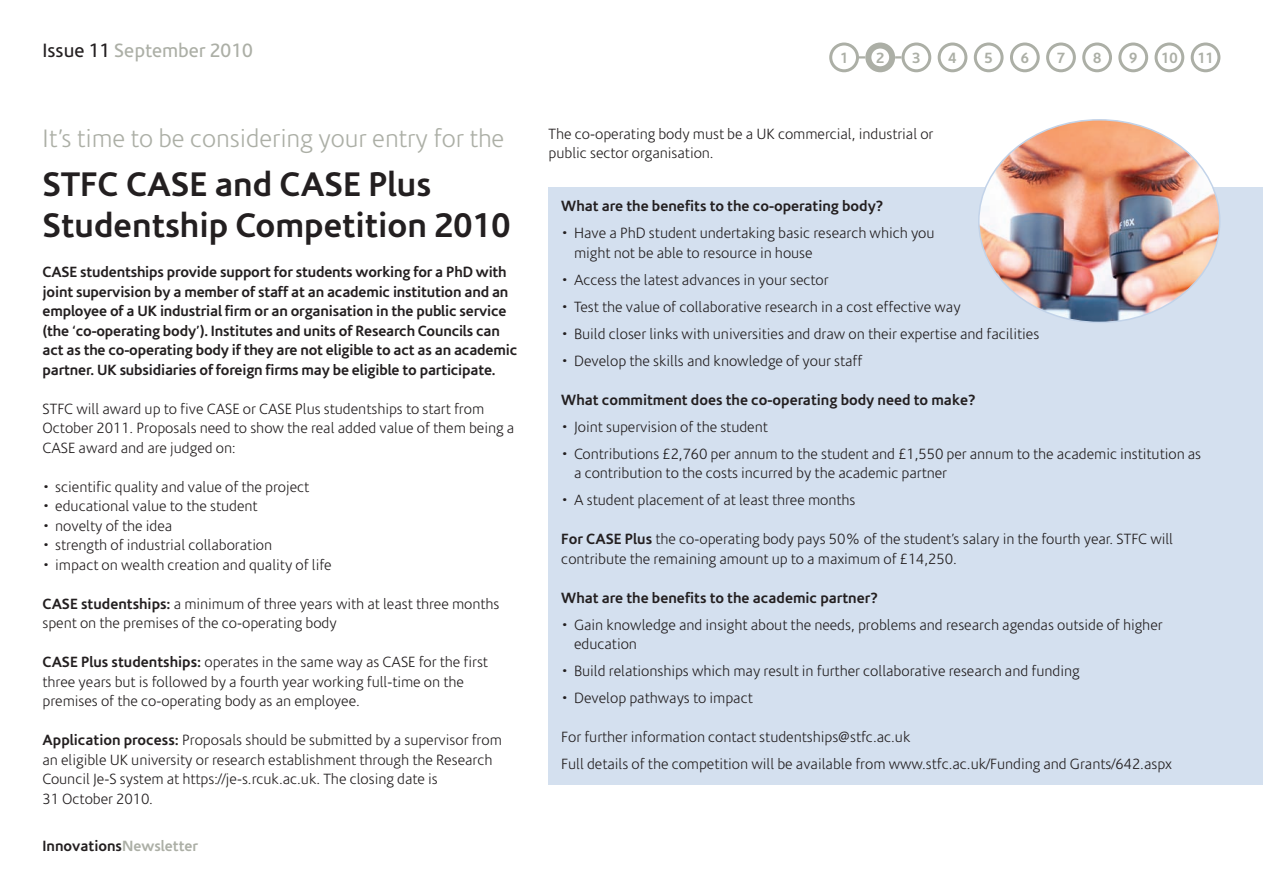
<style>
.page{position:relative;width:1263px;height:893px;background:#fff}
.page>*{position:absolute;margin:0;border:0;box-sizing:border-box;transform-origin:0 0}
.t1{font:700 34.5px/41.4px "Corisande";color:#231f20}
.t2{font:300 25.5px "Corisande";color:#acafa6}
.t3{font:19.5px "Corisande";color:#acafa6}
.t4{font:300 15px/19.5px "Corisande";color:#231f20}
.t5{font:700 15px/19.5px "Corisande";letter-spacing:-.01em;color:#231f20}
.t6{font:700 15px "Corisande";color:#acafa6}
.s1{color:#231f20}
.s2{font-weight:700}
.s3{color:#acafa6}
</style>
<div class="page">
<div style="left:549px;top:187px;width:714px;height:597px;background:#d4e0ef"></div>
<svg style="left:938px;top:43px;width:29px;height:29px"></svg>
<svg style="left:974px;top:43px;width:29px;height:29px"></svg>
<svg style="left:1010px;top:43px;width:30px;height:29px"></svg>
<svg style="left:1046px;top:43px;width:30px;height:29px"></svg>
<svg style="left:1082px;top:43px;width:30px;height:29px"></svg>
<svg style="left:1118px;top:43px;width:30px;height:29px"></svg>
<svg style="left:1154px;top:43px;width:30px;height:29px"></svg>
<svg style="left:1191px;top:43px;width:29px;height:29px"></svg>
<svg style="left:829px;top:43px;width:102px;height:29px"></svg>
<img style="left:978px;top:119px;width:242px;height:204px">
<h3 class="t3" style="left:43px;top:43px;width:212px"><span class="s1">Issue 11</span> September 2010</h3>
<h2 class="t2" style="left:43px;top:128px;width:463px">It’s time to be considering your entry for the</h2>
<h1 class="t1" style="left:43px;top:166px;width:469px">STFC CASE and CASE Plus<br>Studentship Competition 2010</h1>
<p class="t5" style="left:43px;top:263px;width:476px">CASE studentships provide support for students working for a PhD with joint supervision by a member of staff at an academic institution and an employee of a UK industrial firm or an organisation in the public service (the ‘co-operating body’). Institutes and units of Research Councils can act as the co-operating body if they are not eligible to act as an academic partner. UK subsidiaries of foreign firms may be eligible to participate.</p>
<p class="t4" style="left:43px;top:400px;width:473px">STFC will award up to five CASE or CASE Plus studentships to start from<br>October 2011. Proposals need to show the real added value of them being a<br>CASE award and are judged on:</p>
<p class="t4" style="left:43px;top:478px;width:268px">• scientific quality and value of the project</p>
<p class="t4" style="left:43px;top:497px;width:217px">• educational value to the student</p>
<p class="t4" style="left:43px;top:517px;width:131px">• novelty of the idea</p>
<p class="t4" style="left:43px;top:536px;width:231px">• strength of industrial collaboration</p>
<p class="t4" style="left:43px;top:556px;width:291px">• impact on wealth creation and quality of life</p>
<p class="t4" style="left:43px;top:595px;width:458px"><span class="s2">CASE studentships:</span> a minimum of three years with at least three months spent on the premises of the co-operating body</p>
<p class="t4" style="left:43px;top:653px;width:447px"><span class="s2">CASE Plus studentships:</span> operates in the same way as CASE for the first three years but is followed by a fourth year working full-time on the premises of the co-operating body as an employee.</p>
<p class="t4" style="left:43px;top:731px;width:461px"><span class="s2">Application process:</span> Proposals should be submitted by a supervisor from an eligible UK university or research establishment through the Research Council Je-S system at https://je-s.rcuk.ac.uk. The closing date is<br>31 October 2010.</p>
<p class="t5" style="left:43px;top:837px;width:157px">Innovations<span class="s3">Newsletter</span></p>
<p class="t6" style="left:840px;top:52px;width:10px">1</p>
<p class="t6" style="left:876px;top:52px;width:10px">2</p>
<p class="t6" style="left:912px;top:52px;width:10px">3</p>
<p class="t6" style="left:948px;top:52px;width:10px">4</p>
<p class="t6" style="left:984px;top:52px;width:10px">5</p>
<p class="t6" style="left:1021px;top:52px;width:10px">6</p>
<p class="t6" style="left:1057px;top:52px;width:10px">7</p>
<p class="t6" style="left:1093px;top:52px;width:10px">8</p>
<p class="t6" style="left:1129px;top:52px;width:10px">9</p>
<p class="t6" style="left:1161px;top:52px;width:18px">10</p>
<p class="t6" style="left:1197px;top:52px;width:18px">11</p>
<p class="t4" style="left:549px;top:125px;width:386px">The co-operating body must be a UK commercial, industrial or public sector organisation.</p>
<p class="t5" style="left:561px;top:198px;width:323px">What are the benefits to the co-operating body?</p>
<p class="t4" style="left:574px;top:225px;width:362px;text-indent:-13px">• Have a PhD student undertaking basic research which you might not be able to resource in house</p>
<p class="t4" style="left:561px;top:271px;width:269px">• Access the latest advances in your sector</p>
<p class="t4" style="left:561px;top:298px;width:401px">• Test the value of collaborative research in a cost effective way</p>
<p class="t4" style="left:561px;top:325px;width:479px">• Build closer links with universities and draw on their expertise and facilities</p>
<p class="t4" style="left:561px;top:352px;width:303px">• Develop the skills and knowledge of your staff</p>
<p class="t5" style="left:561px;top:391px;width:416px">What commitment does the co-operating body need to make?</p>
<p class="t4" style="left:561px;top:418px;width:208px">• Joint supervision of the student</p>
<p class="t4" style="left:574px;top:445px;width:629px;text-indent:-13px">• Contributions £2,760 per annum to the student and £1,550 per annum to the academic institution as a contribution to the costs incurred by the academic partner</p>
<p class="t4" style="left:561px;top:492px;width:296px">• A student placement of at least three months</p>
<p class="t4" style="left:561px;top:531px;width:613px"><span class="s2">For CASE Plus</span> the co-operating body pays 50% of the student’s salary in the fourth year. STFC will contribute the remaining amount up to a maximum of £14,250.</p>
<p class="t5" style="left:561px;top:589px;width:318px">What are the benefits to the academic partner?</p>
<p class="t4" style="left:574px;top:616px;width:590px;text-indent:-13px">• Gain knowledge and insight about the needs, problems and research agendas outside of higher education</p>
<p class="t4" style="left:561px;top:663px;width:520px">• Build relationships which may result in further collaborative research and funding</p>
<p class="t4" style="left:561px;top:690px;width:193px">• Develop pathways to impact</p>
<p class="t4" style="left:561px;top:725px;width:612px;line-height:27px">For further information contact studentships@stfc.ac.uk<br>Full details of the competition will be available from www.stfc.ac.uk/Funding and Grants/642.aspx</p>
</div>
